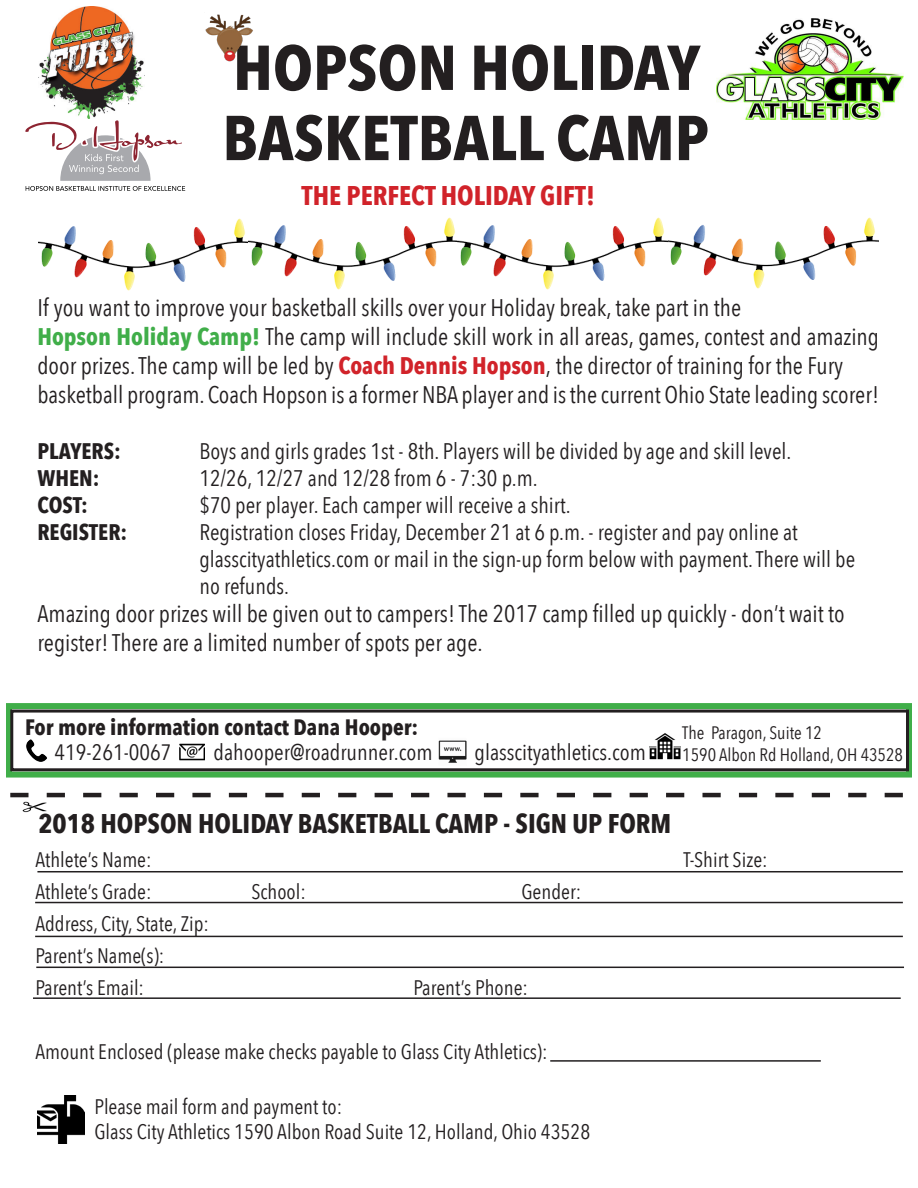
<style>
.page{position:relative;width:918px;height:1188px;background:#fff}
.page>*{position:absolute;margin:0;border:0;box-sizing:border-box;transform-origin:0 0}
.t1{font:700 62.55px "Avenir Next Condensed";color:#231f20;scale:1.05 1}
.t2{font:700 27px "Avenir Next Condensed";color:#231f20}
.t3{font:700 27px "Avenir Next Condensed";color:#d1232a}
.t4{font:24px/28.8px "Avenir Next Condensed";color:#231f20}
.t5{font:22.5px/27px "Avenir Next Condensed";color:#231f20}
.t6{font:700 22.5px "Avenir Next Condensed";color:#231f20}
.t7{font:22.2px "Avenir Next Condensed";color:#231f20}
.t8{font:700 22.2px "Avenir Next Condensed";color:#231f20}
.t9{font:21px "Avenir Next Condensed";color:#231f20}
.t10{font:18px "Avenir Next Condensed";color:#231f20}
.s1{font-weight:700;color:#40ae49}
.s2{font-weight:700;color:#d1232a}
</style>
<div class="page">
<svg style="left:10px;top:793px;width:893px;height:4px"></svg>
<img style="left:15px;top:795px;width:41px;height:18px">
<hr style="left:37px;top:871px;width:866px;height:1px;background:#231f20">
<hr style="left:35px;top:902px;width:868px;height:1px;background:#231f20">
<hr style="left:550px;top:1060px;width:271px;height:2px;background:#231f20">
<img style="left:37px;top:1096px;width:48px;height:47px">
<div style="left:6px;top:703px;width:906px;height:75px;border:6px solid #40ae49"></div>
<img style="left:26px;top:739px;width:21px;height:23px">
<img style="left:438px;top:740px;width:28px;height:23px">
<img style="left:179px;top:743px;width:26px;height:18px">
<div style="left:10px;top:710px;width:899px;height:61px;border:3px solid #231f20"></div>
<img style="left:650px;top:733px;width:31px;height:27px">
<img style="left:717px;top:19px;width:187px;height:101px">
<img style="left:38px;top:7px;width:107px;height:112px">
<hr style="left:35px;top:936px;width:868px;height:1px;background:#231f20">
<hr style="left:36px;top:967px;width:868px;height:1px;background:#231f20">
<hr style="left:33px;top:997px;width:868px;height:2px;background:#231f20">
<img style="left:38px;top:217px;width:840px;height:74px">
<svg style="left:25px;top:120px;width:160px;height:71px"></svg>
<img style="left:205px;top:14px;width:48px;height:48px">
<p class="t1" style="left:233px;top:30px;width:446px">HOPSON HOLIDAY</p>
<p class="t1" style="left:223px;top:100px;width:465px">BASKETBALL CAMP</p>
<p class="t3" style="left:302px;top:179px;width:295px">THE PERFECT HOLIDAY GIFT!</p>
<p class="t4" style="left:37px;top:292px;width:705px">If you want to improve your basketball skills over your Holiday break, take part in the</p>
<p class="t4" style="left:37px;top:321px;width:843px"><span class="s1">Hopson Holiday Camp!</span> The camp will include skill work in all areas, games, contest and amazing door prizes. The camp will be led by <span class="s2">Coach Dennis Hopson</span>, the director of training for the Fury</p>
<p class="t4" style="left:37px;top:379px;width:843px">basketball program. Coach Hopson is a former NBA player and is the current Ohio State leading scorer!</p>
<p class="t6" style="left:37px;top:437px;width:85px">PLAYERS:</p>
<p class="t5" style="left:199px;top:436px;width:593px">Boys and girls grades 1st - 8th. Players will be divided by age and skill level.</p>
<p class="t6" style="left:37px;top:464px;width:64px">WHEN:</p>
<p class="t5" style="left:199px;top:463px;width:340px">12/26, 12/27 and 12/28 from 6 - 7:30 p.m.</p>
<p class="t6" style="left:37px;top:491px;width:52px">COST:</p>
<p class="t5" style="left:199px;top:490px;width:373px">$70 per player. Each camper will receive a shirt.</p>
<p class="t6" style="left:37px;top:518px;width:91px">REGISTER:</p>
<p class="t5" style="left:199px;top:517px;width:600px">Registration closes Friday, December 21 at 6 p.m. - register and pay online at</p>
<p class="t5" style="left:199px;top:544px;width:657px">glasscityathletics.com or mail in the sign-up form below with payment. There will be no refunds.</p>
<p class="t4" style="left:37px;top:598px;width:809px">Amazing door prizes will be given out to campers! The 2017 camp filled up quickly - don’t wait to</p>
<p class="t4" style="left:37px;top:627px;width:447px">register! There are a limited number of spots per age.</p>
<p class="t8" style="left:25px;top:713px;width:395px">For more information contact Dana Hooper:</p>
<p class="t7" style="left:55px;top:733px;width:118px">419-261-0067</p>
<p class="t7" style="left:213px;top:733px;width:221px">dahooper@roadrunner.com</p>
<p class="t7" style="left:475px;top:733px;width:173px">glasscityathletics.com</p>
<p class="t10" style="left:682px;top:718px;width:141px">The Paragon, Suite 12</p>
<p class="t10" style="left:682px;top:739px;width:222px">1590 Albon Rd Holland, OH 43528</p>
<p class="t2" style="left:38px;top:807px;width:635px">2018 HOPSON HOLIDAY BASKETBALL CAMP - SIGN UP FORM</p>
<p class="t9" style="left:35px;top:842px;width:118px">Athlete’s Name:</p>
<p class="t9" style="left:683px;top:842px;width:86px">T-Shirt Size:</p>
<p class="t9" style="left:35px;top:874px;width:118px">Athlete’s Grade:</p>
<p class="t9" style="left:251px;top:874px;width:56px">School:</p>
<p class="t9" style="left:521px;top:874px;width:61px">Gender:</p>
<p class="t9" style="left:35px;top:906px;width:175px">Address, City, State, Zip:</p>
<p class="t9" style="left:35px;top:938px;width:130px">Parent’s Name(s):</p>
<p class="t9" style="left:35px;top:970px;width:110px">Parent’s Email:</p>
<p class="t9" style="left:413px;top:970px;width:116px">Parent’s Phone:</p>
<p class="t9" style="left:35px;top:1034px;width:514px">Amount Enclosed (please make checks payable to Glass City Athletics):</p>
<p class="t9" style="left:94px;top:1089px;width:249px">Please mail form and payment to:</p>
<p class="t9" style="left:94px;top:1114px;width:497px">Glass City Athletics 1590 Albon Road Suite 12, Holland, Ohio 43528</p>
</div>
